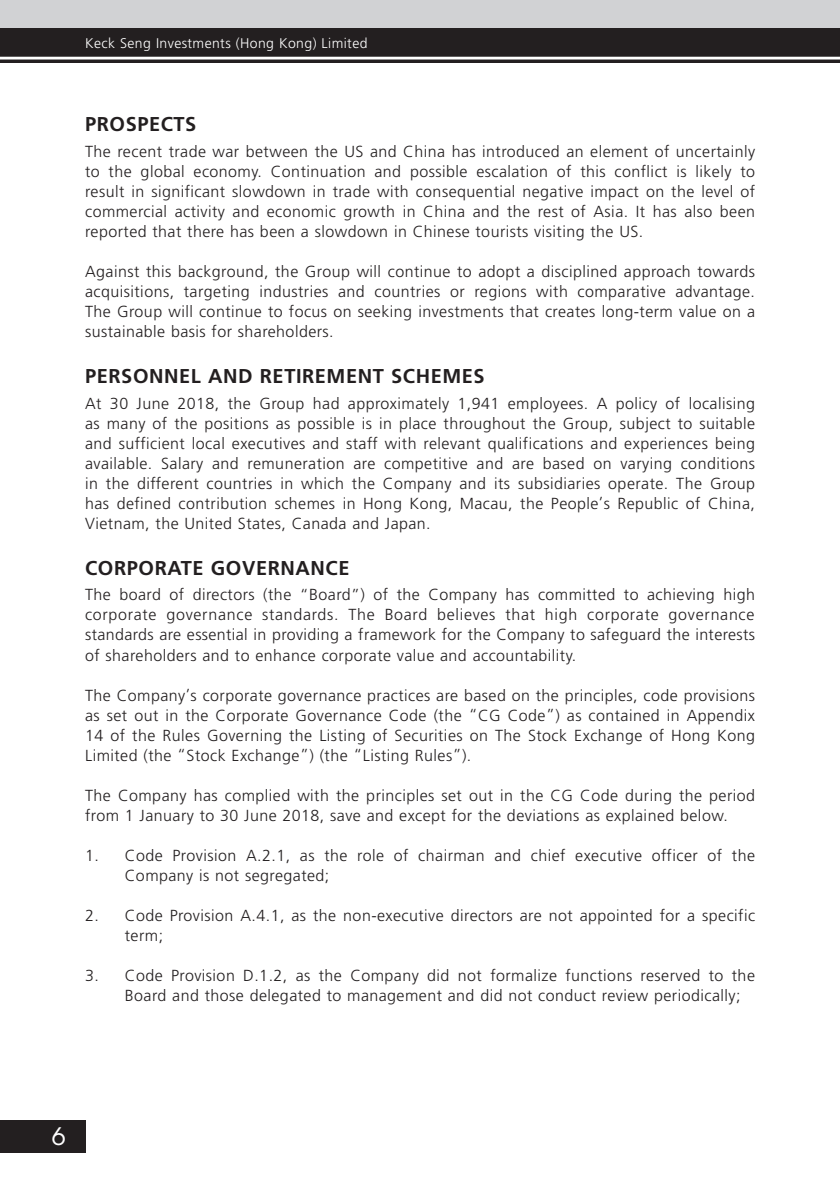
<style>
.page{position:relative;width:840px;height:1191px;background:#fff}
.page>*{position:absolute;margin:0;border:0;box-sizing:border-box;transform-origin:0 0}
.t1{font:24px "ITC Avant Garde Std";color:#fff}
.Heading_1{font:700 20px "Frutiger LT Std";letter-spacing:.03em;color:#231f20}
.Body_Text{font:300 16px/20px "Frutiger LT Std";letter-spacing:.03em;color:#231f20;text-align:justify}
.t2{font:300 14px "Frutiger LT Std";letter-spacing:.03em;color:#fff}
</style>
<div class="page">
<div style="left:0;top:0;width:839px;height:42px;background:#d1d2d4"></div>
<div style="left:0;top:28px;width:839px;height:34px;background:#231f20"></div>
<hr style="left:0;top:57px;width:839px;height:2px;background:#fff">
<div style="left:0;top:1120px;width:85px;height:32px;background:#231f20"></div>
<p class="t2" style="left:85px;top:35px;width:284px">Keck Seng Investments (Hong Kong) Limited</p>
<p class="Heading_1" style="left:85px;top:113px;width:113px">PROSPECTS</p>
<p class="Body_Text" style="left:85px;top:142px;width:671px">The recent trade war between the US and China has introduced an element of uncertainly to the global economy. Continuation and possible escalation of this conflict is likely to result in significant slowdown in trade with consequential negative impact on the level of commercial activity and economic growth in China and the rest of Asia. It has also been reported that there has been a slowdown in Chinese tourists visiting the US.</p>
<p class="Body_Text" style="left:85px;top:262px;width:671px">Against this background, the Group will continue to adopt a disciplined approach towards acquisitions, targeting industries and countries or regions with comparative advantage.<br>The Group will continue to focus on seeking investments that creates long-term value on a sustainable basis for shareholders.</p>
<p class="Heading_1" style="left:85px;top:364px;width:401px">PERSONNEL AND RETIREMENT SCHEMES</p>
<p class="Body_Text" style="left:85px;top:393px;width:671px">At 30 June 2018, the Group had approximately 1,941 employees. A policy of localising as many of the positions as possible is in place throughout the Group, subject to suitable and sufficient local executives and staff with relevant qualifications and experiences being available. Salary and remuneration are competitive and are based on varying conditions in the different countries in which the Company and its subsidiaries operate. The Group has defined contribution schemes in Hong Kong, Macau, the People’s Republic of China, Vietnam, the United States, Canada and Japan.</p>
<p class="Heading_1" style="left:85px;top:556px;width:266px">CORPORATE GOVERNANCE</p>
<p class="Body_Text" style="left:85px;top:585px;width:671px">The board of directors (the “Board”) of the Company has committed to achieving high corporate governance standards. The Board believes that high corporate governance standards are essential in providing a framework for the Company to safeguard the interests of shareholders and to enhance corporate value and accountability.</p>
<p class="Body_Text" style="left:85px;top:685px;width:671px">The Company’s corporate governance practices are based on the principles, code provisions as set out in the Corporate Governance Code (the “CG Code”) as contained in Appendix 14 of the Rules Governing the Listing of Securities on The Stock Exchange of Hong Kong Limited (the “Stock Exchange”) (the “Listing Rules”).</p>
<p class="Body_Text" style="left:85px;top:785px;width:671px">The Company has complied with the principles set out in the CG Code during the period from 1 January to 30 June 2018, save and except for the deviations as explained below.</p>
<p class="Body_Text" style="left:125px;top:845px;width:631px;text-indent:-40px">1. Code Provision A.2.1, as the role of chairman and chief executive officer of the<br>Company is not segregated;</p>
<p class="Body_Text" style="left:125px;top:905px;width:631px;text-indent:-40px">2. Code Provision A.4.1, as the non-executive directors are not appointed for a specific term;</p>
<p class="Body_Text" style="left:125px;top:965px;width:631px;text-indent:-40px">3. Code Provision D.1.2, as the Company did not formalize functions reserved to the<br>Board and those delegated to management and did not conduct review periodically;</p>
<h1 class="t1" style="left:52px;top:1121px;width:15px">6</h1>
</div>
